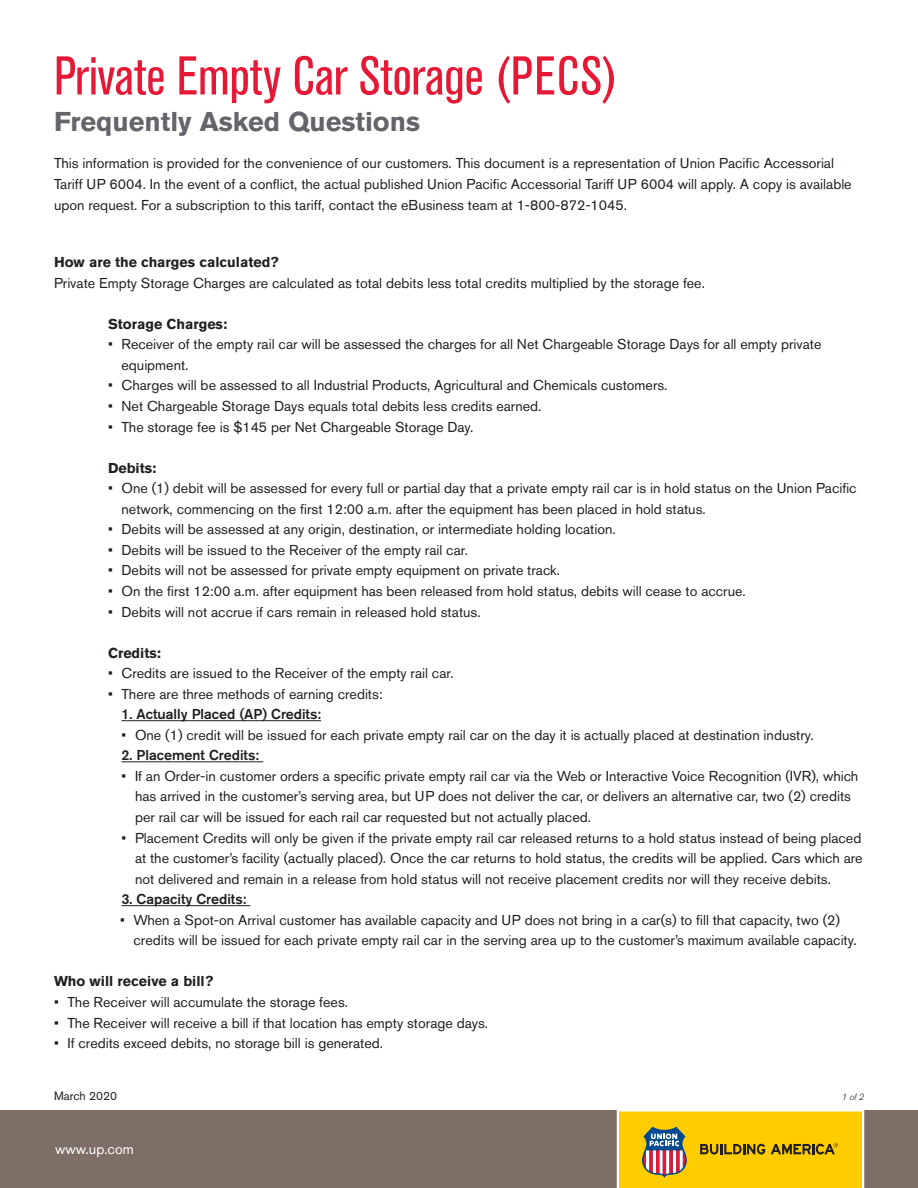
<style>
.page{position:relative;width:918px;height:1188px;background:#fff}
.page>*{position:absolute;margin:0;border:0;box-sizing:border-box;transform-origin:0 0}
.t1{font:condensed 54px "Akzidenz Grotesk BE";color:#e51836}
.t2{font:700 27px "Akzidenz Grotesk BE";color:#63656a}
.t3{font:14.25px/20.5px "Akzidenz Grotesk BE";color:#231f20}
.t4{font:700 14.25px "Akzidenz Grotesk BE";color:#231f20}
.t5{font:500 14.25px "Akzidenz Grotesk BE";color:#231f20}
.t6{font:14.25px "Akzidenz Grotesk BE";color:#fff}
.t7{font:12px "Akzidenz Grotesk BE";color:#231f20}
.t8{font:italic 300 9px "Akzidenz Grotesk BE";color:#231f20}
</style>
<div class="page">
<svg style="left:0;top:1110px;width:918px;height:78px;background:#998252"></svg>
<hr style="left:122px;top:720px;width:199px;height:1px;background:#231f20">
<hr style="left:122px;top:761px;width:141px;height:1px;background:#231f20">
<hr style="left:122px;top:905px;width:128px;height:1px;background:#231f20">
<p class="t1" style="left:54px;top:45px;width:565px">Private Empty Car Storage (PECS)</p>
<p class="t2" style="left:54px;top:105px;width:368px">Frequently Asked Questions</p>
<p class="t3" style="left:54px;top:153px;width:799px;line-height:21px">This information is provided for the convenience of our customers. This document is a representation of Union Pacific Accessorial<br>Tariff UP 6004. In the event of a conflict, the actual published Union Pacific Accessorial Tariff UP 6004 will apply. A copy is available upon request. For a subscription to this tariff, contact the eBusiness team at 1-800-872-1045.</p>
<p class="t4" style="left:54px;top:254px;width:226px">How are the charges calculated?</p>
<p class="t3" style="left:54px;top:272px;width:652px">Private Empty Storage Charges are calculated as total debits less total credits multiplied by the storage fee.</p>
<p class="t4" style="left:108px;top:316px;width:121px">Storage Charges:</p>
<p class="t3" style="left:122px;top:334px;width:702px;text-indent:-14px">• Receiver of the empty rail car will be assessed the charges for all Net Chargeable Storage Days for all empty private equipment.</p>
<p class="t3" style="left:108px;top:375px;width:561px">• Charges will be assessed to all Industrial Products, Agricultural and Chemicals customers.</p>
<p class="t3" style="left:108px;top:396px;width:435px">• Net Chargeable Storage Days equals total debits less credits earned.</p>
<p class="t3" style="left:108px;top:416px;width:367px">• The storage fee is $145 per Net Chargeable Storage Day.</p>
<p class="t4" style="left:108px;top:459px;width:50px">Debits:</p>
<p class="t3" style="left:122px;top:478px;width:737px;text-indent:-14px">• One (1) debit will be assessed for every full or partial day that a private empty rail car is in hold status on the Union Pacific network, commencing on the first 12:00 a.m. after the equipment has been placed in hold status.</p>
<p class="t3" style="left:108px;top:519px;width:509px">• Debits will be assessed at any origin, destination, or intermediate holding location.</p>
<p class="t3" style="left:108px;top:540px;width:361px">• Debits will be issued to the Receiver of the empty rail car.</p>
<p class="t3" style="left:108px;top:560px;width:454px">• Debits will not be assessed for private empty equipment on private track.</p>
<p class="t3" style="left:108px;top:581px;width:639px">• On the first 12:00 a.m. after equipment has been released from hold status, debits will cease to accrue.</p>
<p class="t3" style="left:108px;top:601px;width:374px">• Debits will not accrue if cars remain in released hold status.</p>
<p class="t4" style="left:108px;top:644px;width:55px">Credits:</p>
<p class="t3" style="left:108px;top:663px;width:347px">• Credits are issued to the Receiver of the empty rail car.</p>
<p class="t3" style="left:108px;top:683px;width:276px">• There are three methods of earning credits:</p>
<p class="t5" style="left:122px;top:706px;width:201px">1. Actually Placed (AP) Credits:</p>
<p class="t3" style="left:122px;top:725px;width:694px">• One (1) credit will be issued for each private empty rail car on the day it is actually placed at destination industry.</p>
<p class="t5" style="left:122px;top:747px;width:139px">2. Placement Credits:</p>
<p class="t3" style="left:135px;top:766px;width:725px;text-indent:-14px">• If an Order-in customer orders a specific private empty rail car via the Web or Interactive Voice Recognition (IVR), which has arrived in the customer’s serving area, but UP does not deliver the car, or delivers an alternative car, two (2) credits per rail car will be issued for each rail car requested but not actually placed.</p>
<p class="t3" style="left:135px;top:827px;width:729px;text-align:justify;text-indent:-14px">• Placement Credits will only be given if the private empty rail car released returns to a hold status instead of being placed at the customer’s facility (actually placed). Once the car returns to hold status, the credits will be applied. Cars which are not delivered and remain in a release from hold status will not receive placement credits nor will they receive debits.</p>
<p class="t5" style="left:122px;top:891px;width:126px">3. Capacity Credits:</p>
<p class="t3" style="left:134px;top:909px;width:725px;text-indent:-14px">• When a Spot-on Arrival customer has available capacity and UP does not bring in a car(s) to fill that capacity, two (2) credits will be issued for each private empty rail car in the serving area up to the customer’s maximum available capacity.</p>
<p class="t4" style="left:54px;top:973px;width:161px">Who will receive a bill?</p>
<p class="t3" style="left:54px;top:992px;width:296px">• The Receiver will accumulate the storage fees.</p>
<p class="t3" style="left:54px;top:1012px;width:436px">• The Receiver will receive a bill if that location has empty storage days.</p>
<p class="t3" style="left:54px;top:1033px;width:331px">• If credits exceed debits, no storage bill is generated.</p>
<p class="t7" style="left:54px;top:1089px;width:64px">March 2020</p>
<p class="t6" style="left:55px;top:1140px;width:80px">www.up.com</p>
<p class="t8" style="left:842px;top:1092px;width:24px">1 of 2</p>
</div>
